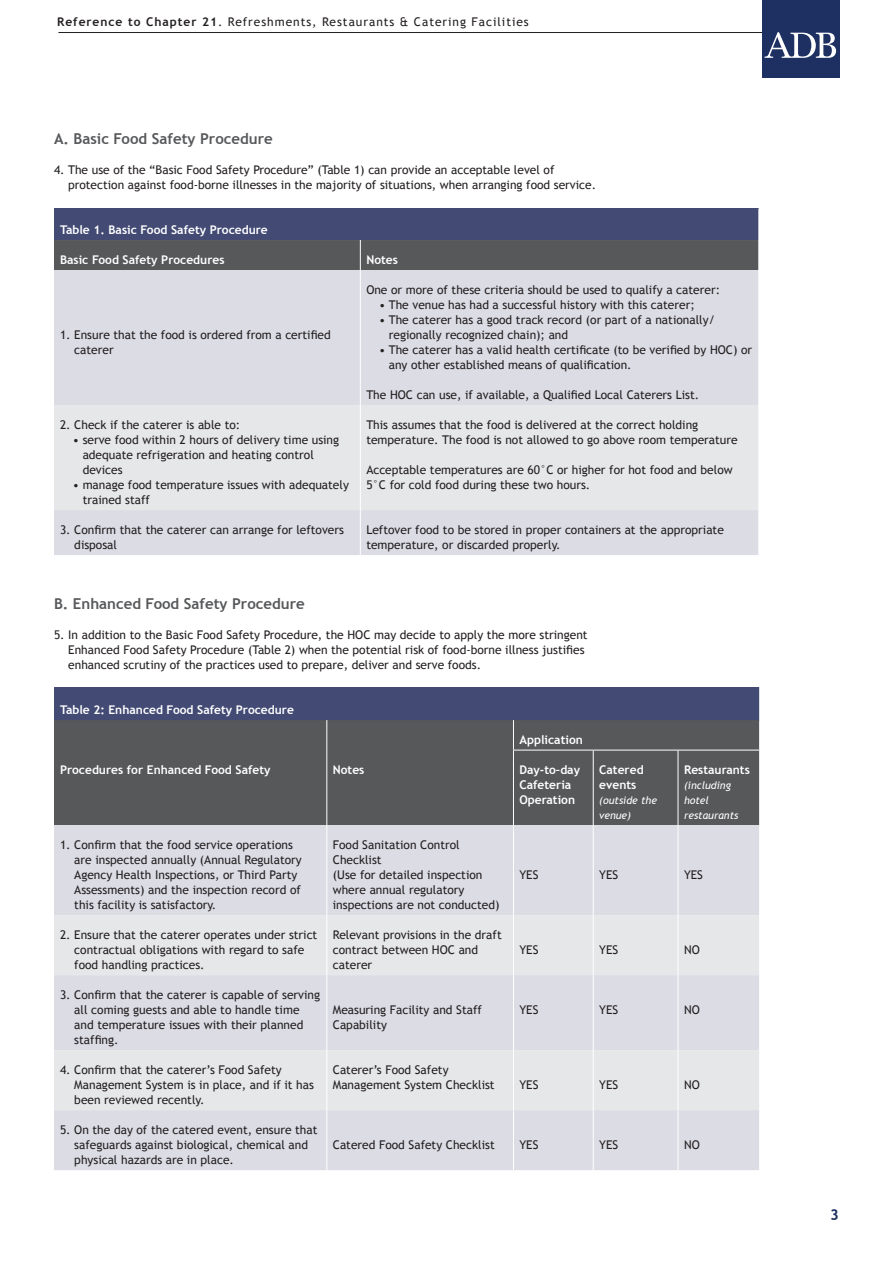
<style>
.page{position:relative;width:893px;height:1263px;background:#fff}
.page>*{position:absolute;margin:0;border:0;box-sizing:border-box;transform-origin:0 0}
.Body_Subhead{font:700 15px "Trebuchet MS";color:#57585a}
.t1{font:700 15px "Trebuchet MS";color:#1e3062}
.Body{font:12px/15px "Trebuchet MS";color:#231f20}
.Body-2{font:700 12px/15px "Trebuchet MS";color:#fff}
.Body-3{font:12px "Trebuchet MS";letter-spacing:.08em;color:#231f20}
.Body-4{font:italic 10.5px/15px "Trebuchet MS";color:#fff}
.s1{font-weight:700}
</style>
<div class="page">
<hr style="left:58px;top:32px;width:781px;height:1px;background:#231f20">
<div style="left:763px;top:0;width:77px;height:77px;background:#1e3062"></div>
<svg style="left:764px;top:32px;width:72px;height:26px"></svg>
<div style="left:54px;top:208px;width:705px;height:32px;background:#434b75"></div>
<div style="left:54px;top:240px;width:704px;height:30px;background:#57585a"></div>
<div style="left:54px;top:270px;width:704px;height:285px;background:#dcdce5"></div>
<div style="left:54px;top:405px;width:704px;height:105px;background:#e6e7e9"></div>
<hr style="left:758px;top:209px;width:1px;height:31px;background:#fff">
<hr style="left:360px;top:240px;width:1px;height:30px;background:#fff">
<hr style="left:360px;top:270px;width:1px;height:135px;background:#fff">
<hr style="left:360px;top:510px;width:1px;height:45px;background:#fff">
<hr style="left:360px;top:405px;width:1px;height:105px;background:#fff">
<div style="left:54px;top:687px;width:706px;height:33px;background:#434b75"></div>
<div style="left:54px;top:720px;width:705px;height:105px;background:#57585a"></div>
<div style="left:54px;top:825px;width:705px;height:345px;background:#dcdce5"></div>
<svg style="left:54px;top:915px;width:705px;height:195px;background:#e2e2e7"></svg>
<hr style="left:759px;top:687px;width:1px;height:33px;background:#fff">
<hr style="left:326px;top:720px;width:1px;height:30px;background:#fff">
<hr style="left:326px;top:750px;width:1px;height:75px;background:#fff">
<hr style="left:513px;top:750px;width:1px;height:75px;background:#fff">
<hr style="left:593px;top:750px;width:1px;height:75px;background:#fff">
<hr style="left:678px;top:750px;width:1px;height:75px;background:#fff">
<hr style="left:326px;top:825px;width:1px;height:90px;background:#fff">
<hr style="left:513px;top:825px;width:1px;height:90px;background:#fff">
<hr style="left:593px;top:825px;width:1px;height:90px;background:#fff">
<hr style="left:678px;top:825px;width:1px;height:90px;background:#fff">
<hr style="left:326px;top:975px;width:1px;height:75px;background:#fff">
<hr style="left:513px;top:975px;width:1px;height:75px;background:#fff">
<hr style="left:593px;top:975px;width:1px;height:75px;background:#fff">
<hr style="left:678px;top:975px;width:1px;height:75px;background:#fff">
<hr style="left:326px;top:1110px;width:1px;height:60px;background:#fff">
<hr style="left:513px;top:1110px;width:1px;height:60px;background:#fff">
<hr style="left:593px;top:1110px;width:1px;height:60px;background:#fff">
<hr style="left:678px;top:1110px;width:1px;height:60px;background:#fff">
<hr style="left:326px;top:915px;width:1px;height:60px;background:#fff">
<hr style="left:513px;top:915px;width:1px;height:60px;background:#fff">
<hr style="left:593px;top:915px;width:1px;height:60px;background:#fff">
<hr style="left:678px;top:915px;width:1px;height:60px;background:#fff">
<hr style="left:326px;top:1050px;width:1px;height:60px;background:#fff">
<hr style="left:513px;top:1050px;width:1px;height:60px;background:#fff">
<hr style="left:593px;top:1050px;width:1px;height:60px;background:#fff">
<hr style="left:678px;top:1050px;width:1px;height:60px;background:#fff">
<hr style="left:513px;top:720px;width:1px;height:30px;background:#fff">
<hr style="left:513px;top:750px;width:80px;height:1px;background:#fff">
<hr style="left:593px;top:750px;width:85px;height:1px;background:#fff">
<hr style="left:678px;top:750px;width:82px;height:1px;background:#fff">
<p class="Body-3" style="left:57px;top:15px;width:473px"><span class="s1">Reference to Chapter 21</span>. Refreshments, Restaurants &amp; Catering Facilities</p>
<p class="Body_Subhead" style="left:54px;top:129px;width:220px">A. Basic Food Safety Procedure</p>
<p class="Body" style="left:68px;top:162px;width:529px;text-indent:-14px">4. The use of the “Basic Food Safety Procedure” (Table 1) can provide an acceptable level of protection against food-borne illnesses in the majority of situations, when arranging food service.</p>
<p class="Body-2" style="left:60px;top:222px;width:209px">Table 1. Basic Food Safety Procedure</p>
<p class="Body-2" style="left:60px;top:252px;width:166px">Basic Food Safety Procedures</p>
<p class="Body-2" style="left:366px;top:252px;width:33px">Notes</p>
<p class="Body" style="left:74px;top:327px;width:258px;text-indent:-14px">1. Ensure that the food is ordered from a certified caterer</p>
<p class="Body" style="left:60px;top:417px;width:182px">2. Check if the caterer is able to:</p>
<p class="Body" style="left:83px;top:432px;width:258px;text-indent:-10px">• serve food within 2 hours of delivery time using adequate refrigeration and heating control devices</p>
<p class="Body" style="left:83px;top:477px;width:268px;text-indent:-10px">• manage food temperature issues with adequately trained staff</p>
<p class="Body" style="left:366px;top:282px;width:355px">One or more of these criteria should be used to qualify a caterer:</p>
<p class="Body" style="left:379px;top:297px;width:317px">• The venue has had a successful history with this caterer;</p>
<p class="Body" style="left:389px;top:312px;width:328px;text-indent:-10px">• The caterer has a good track record (or part of a nationally/ regionally recognized chain); and</p>
<p class="Body" style="left:389px;top:342px;width:365px;text-indent:-10px">• The caterer has a valid health certificate (to be verified by HOC) or any other established means of qualification.</p>
<p class="Body" style="left:366px;top:387px;width:334px">The HOC can use, if available, a Qualified Local Caterers List.</p>
<p class="Body" style="left:366px;top:417px;width:373px">This assumes that the food is delivered at the correct holding temperature. The food is not allowed to go above room temperature</p>
<p class="Body" style="left:366px;top:462px;width:368px">Acceptable temperatures are 60°C or higher for hot food and below<br>5°C for cold food during these two hours.</p>
<p class="Body" style="left:74px;top:522px;width:271px;text-indent:-14px">3. Confirm that the caterer can arrange for leftovers disposal</p>
<p class="Body" style="left:366px;top:522px;width:359px">Leftover food to be stored in proper containers at the appropriate temperature, or discarded properly.</p>
<p class="Body_Subhead" style="left:54px;top:594px;width:252px">B. Enhanced Food Safety Procedure</p>
<p class="Body" style="left:68px;top:627px;width:521px;text-indent:-14px">5. In addition to the Basic Food Safety Procedure, the HOC may decide to apply the more stringent<br>Enhanced Food Safety Procedure (Table 2) when the potential risk of food-borne illness justifies enhanced scrutiny of the practices used to prepare, deliver and serve foods.</p>
<p class="Body-2" style="left:60px;top:702px;width:235px">Table 2: Enhanced Food Safety Procedure</p>
<p class="Body-2" style="left:60px;top:762px;width:212px">Procedures for Enhanced Food Safety</p>
<p class="Body-2" style="left:333px;top:762px;width:33px">Notes</p>
<p class="Body-2" style="left:519px;top:732px;width:65px">Application</p>
<p class="Body-2" style="left:519px;top:762px;width:62px">Day-to–day<br>Cafeteria<br>Operation</p>
<p class="Body-2" style="left:599px;top:762px;width:46px">Catered events</p>
<p class="Body-4" style="left:599px;top:793px;width:59px">(outside the venue)</p>
<p class="Body-2" style="left:684px;top:762px;width:67px">Restaurants</p>
<p class="Body-4" style="left:684px;top:778px;width:56px">(including hotel restaurants</p>
<p class="Body" style="left:74px;top:837px;width:229px;text-indent:-14px">1. Confirm that the food service operations are inspected annually (Annual Regulatory Agency Health Inspections, or Third Party Assessments) and the inspection record of this facility is satisfactory.</p>
<p class="Body" style="left:333px;top:837px;width:128px">Food Sanitation Control<br>Checklist</p>
<p class="Body" style="left:333px;top:867px;width:168px">(Use for detailed inspection where annual regulatory inspections are not conducted)</p>
<p class="Body" style="left:519px;top:867px;width:21px">YES</p>
<p class="Body" style="left:599px;top:867px;width:21px">YES</p>
<p class="Body" style="left:684px;top:867px;width:21px">YES</p>
<p class="Body" style="left:74px;top:927px;width:245px;text-indent:-14px">2. Ensure that the caterer operates under strict contractual obligations with regard to safe food handling practices.</p>
<p class="Body" style="left:333px;top:927px;width:170px">Relevant provisions in the draft contract between HOC and caterer</p>
<p class="Body" style="left:519px;top:942px;width:21px">YES</p>
<p class="Body" style="left:599px;top:942px;width:21px">YES</p>
<p class="Body" style="left:684px;top:942px;width:17px">NO</p>
<p class="Body" style="left:74px;top:987px;width:247px;text-indent:-14px">3. Confirm that the caterer is capable of serving all coming guests and able to handle time and temperature issues with their planned staffing.</p>
<p class="Body" style="left:333px;top:1002px;width:151px">Measuring Facility and Staff<br>Capability</p>
<p class="Body" style="left:519px;top:1002px;width:21px">YES</p>
<p class="Body" style="left:599px;top:1002px;width:21px">YES</p>
<p class="Body" style="left:684px;top:1002px;width:17px">NO</p>
<p class="Body" style="left:74px;top:1062px;width:241px;text-indent:-14px">4. Confirm that the caterer’s Food Safety<br>Management System is in place, and if it has been reviewed recently.</p>
<p class="Body" style="left:333px;top:1062px;width:163px">Caterer’s Food Safety<br>Management System Checklist</p>
<p class="Body" style="left:519px;top:1077px;width:21px">YES</p>
<p class="Body" style="left:599px;top:1077px;width:21px">YES</p>
<p class="Body" style="left:684px;top:1077px;width:17px">NO</p>
<p class="Body" style="left:74px;top:1122px;width:245px;text-indent:-14px">5. On the day of the catered event, ensure that safeguards against biological, chemical and physical hazards are in place.</p>
<p class="Body" style="left:333px;top:1137px;width:163px">Catered Food Safety Checklist</p>
<p class="Body" style="left:519px;top:1137px;width:21px">YES</p>
<p class="Body" style="left:599px;top:1137px;width:21px">YES</p>
<p class="Body" style="left:684px;top:1137px;width:17px">NO</p>
<p class="t1" style="left:830px;top:1205px;width:10px">3</p>
</div>
